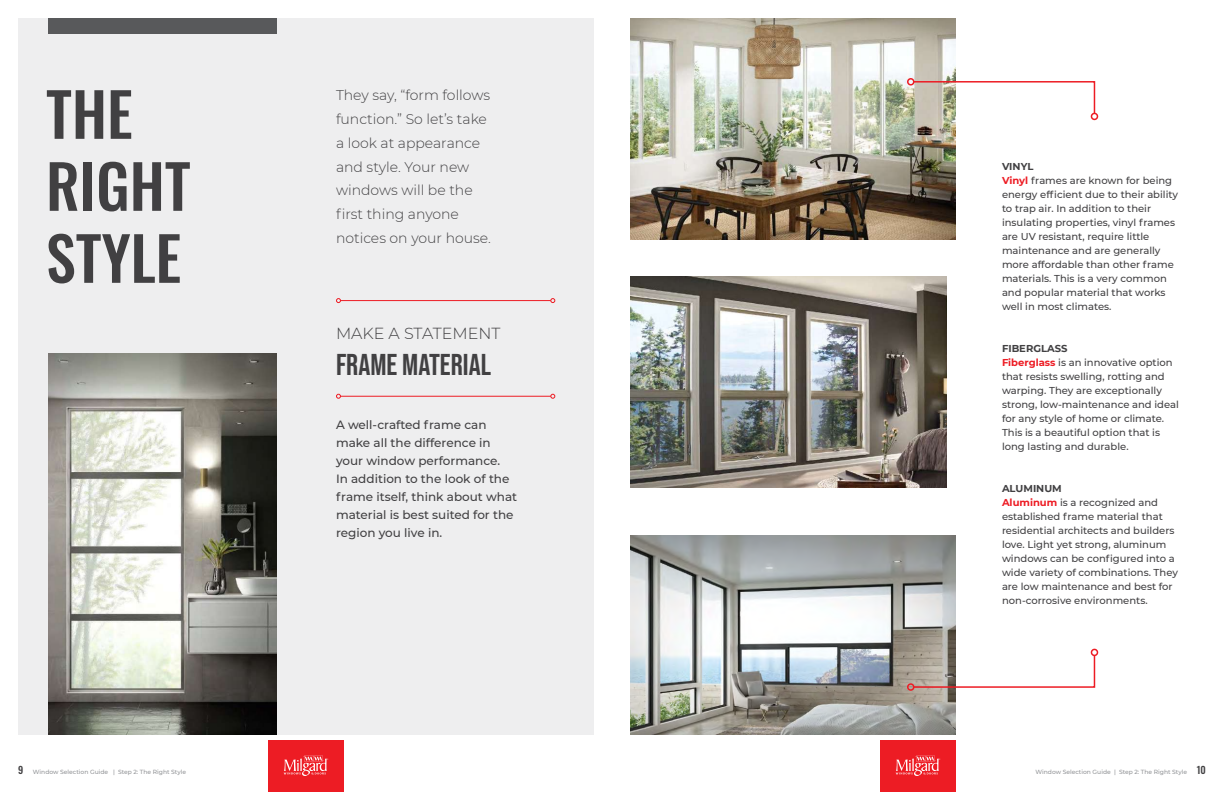
<style>
.page{position:relative;width:1224px;height:792px;background:#fff}
.page>*{position:absolute;margin:0;border:0;box-sizing:border-box;transform-origin:0 0}
.t1{font:60px/72px "Oswald";color:#414042}
.t2{font:30px "Bebas Neue";color:#414042}
.t3{font:300 16px "Montserrat";color:#414042}
.t4{font:300 14px/24px "Montserrat";color:#414042}
.t5{font:500 12px/18px "Montserrat";color:#414042}
.t6{font:500 10px/14px "Montserrat";color:#414042}
.t7{font:500 6px "Montserrat";color:#939598}
.s1{font-family:"Oswald";font-weight:400;font-size:10px;color:#414042}
.s2{font-weight:700}
.s3{font-weight:700;color:#ed1c24}
</style>
<div class="page">
<div style="left:18px;top:18px;width:576px;height:716px;background:#eeeeef"></div>
<div style="left:268px;top:741px;width:76px;height:51px;background:#ed1c24"></div>
<svg style="left:284px;top:756px;width:44px;height:20px"></svg>
<div style="left:880px;top:741px;width:76px;height:51px;background:#ed1c24"></div>
<svg style="left:896px;top:756px;width:44px;height:20px"></svg>
<hr style="left:340px;top:300px;width:211px;height:1px;background:#ed1c24">
<svg style="left:336px;top:298px;width:5px;height:5px"></svg>
<svg style="left:550px;top:298px;width:5px;height:5px"></svg>
<hr style="left:340px;top:396px;width:211px;height:1px;background:#ed1c24">
<svg style="left:336px;top:394px;width:5px;height:5px"></svg>
<svg style="left:550px;top:394px;width:5px;height:5px"></svg>
<img style="left:630px;top:536px;width:326px;height:198px">
<div style="left:48px;top:18px;width:229px;height:15px;background:#58595b"></div>
<img style="left:630px;top:276px;width:317px;height:212px">
<img style="left:630px;top:18px;width:326px;height:221px">
<img style="left:48px;top:354px;width:229px;height:380px">
<svg style="left:912px;top:654px;width:184px;height:35px"></svg>
<div style="left:1091px;top:649px;width:7px;height:7px;border:2px solid #ed1c24;border-radius:50%"></div>
<div style="left:907px;top:683px;width:8px;height:8px;border:2px solid #ed1c24;border-radius:50%"></div>
<svg style="left:912px;top:80px;width:184px;height:35px"></svg>
<div style="left:1091px;top:113px;width:7px;height:7px;border:2px solid #ed1c24;border-radius:50%"></div>
<div style="left:907px;top:78px;width:8px;height:8px;border:2px solid #ed1c24;border-radius:50%"></div>
<h1 class="t1" style="left:46px;top:73px;width:146px">THE<br>RIGHT<br>STYLE</h1>
<p class="t7" style="left:18px;top:767px;width:170px"><span class="s1">9</span> Window Selection Guide | Step 2: The Right Style</p>
<h3 class="t4" style="left:336px;top:82px;width:157px">They say, “form follows function.” So let’s take a look at appearance and style. Your new windows will be the first thing anyone notices on your house.</h3>
<h3 class="t3" style="left:336px;top:322px;width:166px">MAKE A STATEMENT</h3>
<h2 class="t2" style="left:336px;top:347px;width:157px">FRAME MATERIAL</h2>
<p class="t5" style="left:336px;top:415px;width:183px">A well-crafted frame can make all the difference in your window performance.<br>In addition to the look of the frame itself, think about what material is best suited for the region you live in.</p>
<p class="t6" style="left:1002px;top:159px;width:178px"><span class="s2">VINYL<br></span><span class="s3">Vinyl</span> frames are known for being energy efficient due to their ability to trap air. In addition to their insulating properties, vinyl frames are UV resistant, require little maintenance and are generally more affordable than other frame materials. This is a very common and popular material that works well in most climates.</p>
<p class="t6" style="left:1002px;top:341px;width:178px"><span class="s2">FIBERGLASS<br></span><span class="s3">Fiberglass</span> is an innovative option that resists swelling, rotting and warping. They are exceptionally strong, low-maintenance and ideal for any style of home or climate.<br>This is a beautiful option that is long lasting and durable.</p>
<p class="t6" style="left:1002px;top:481px;width:177px"><span class="s2">ALUMINUM<br></span><span class="s3">Aluminum</span> is a recognized and established frame material that residential architects and builders love. Light yet strong, aluminum windows can be configured into a wide variety of combinations. They are low maintenance and best for non-corrosive environments.</p>
<p class="t7" style="left:1036px;top:767px;width:172px">Window Selection Guide | Step 2: The Right Style <span class="s1">10</span></p>
</div>
